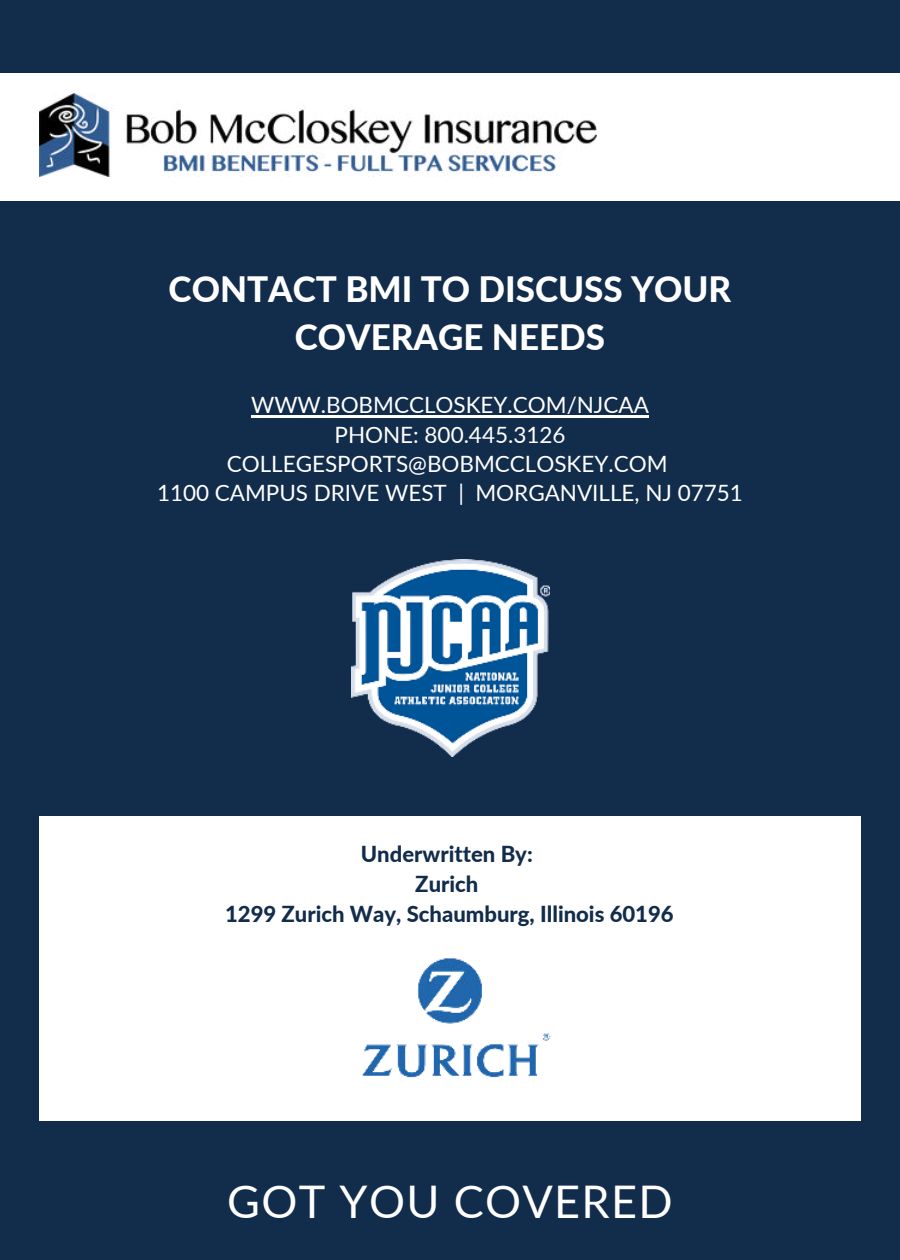
<style>
.page{position:relative;width:900px;height:1260px;background:#122c4b}
.page>*{position:absolute;margin:0;border:0;box-sizing:border-box;transform-origin:0 0}
.t1{font:45px "Lato";letter-spacing:.03em;color:#fff}
.t2{font:800 35px/47.5px "Lato";color:#fff;text-align:center}
.t3{font:22.5px/29.5px "Lato";color:#fff;text-align:center}
.t4{font:800 22px/30px "Lato";color:#122c4b;text-align:center}
</style>
<div class="page">
<div style="left:0;top:73px;width:900px;height:128px;background:#fff"></div>
<img style="left:40px;top:94px;width:556px;height:82px">
<div style="left:40px;top:816px;width:821px;height:305px;background:#fff"></div>
<img style="left:351px;top:559px;width:199px;height:197px">
<img style="left:362px;top:958px;width:189px;height:120px">
<hr style="left:251px;top:415px;width:398px;height:3px;background:#fff">
<h2 class="t2" style="left:169px;top:264px;width:564px">CONTACT BMI TO DISCUSS YOUR<br>COVERAGE NEEDS</h2>
<p class="t3" style="left:157px;top:389px;width:587px">WWW.BOBMCCLOSKEY.COM/NJCAA<br>PHONE: 800.445.3126<br>COLLEGESPORTS@BOBMCCLOSKEY.COM<br>1100 CAMPUS DRIVE WEST | MORGANVILLE, NJ 07751</p>
<p class="t4" style="left:225px;top:838px;width:450px">Underwritten By:<br>Zurich<br>1299 Zurich Way, Schaumburg, Illinois 60196</p>
<h1 class="t1" style="left:227px;top:1169px;width:447px">GOT YOU COVERED</h1>
</div>
